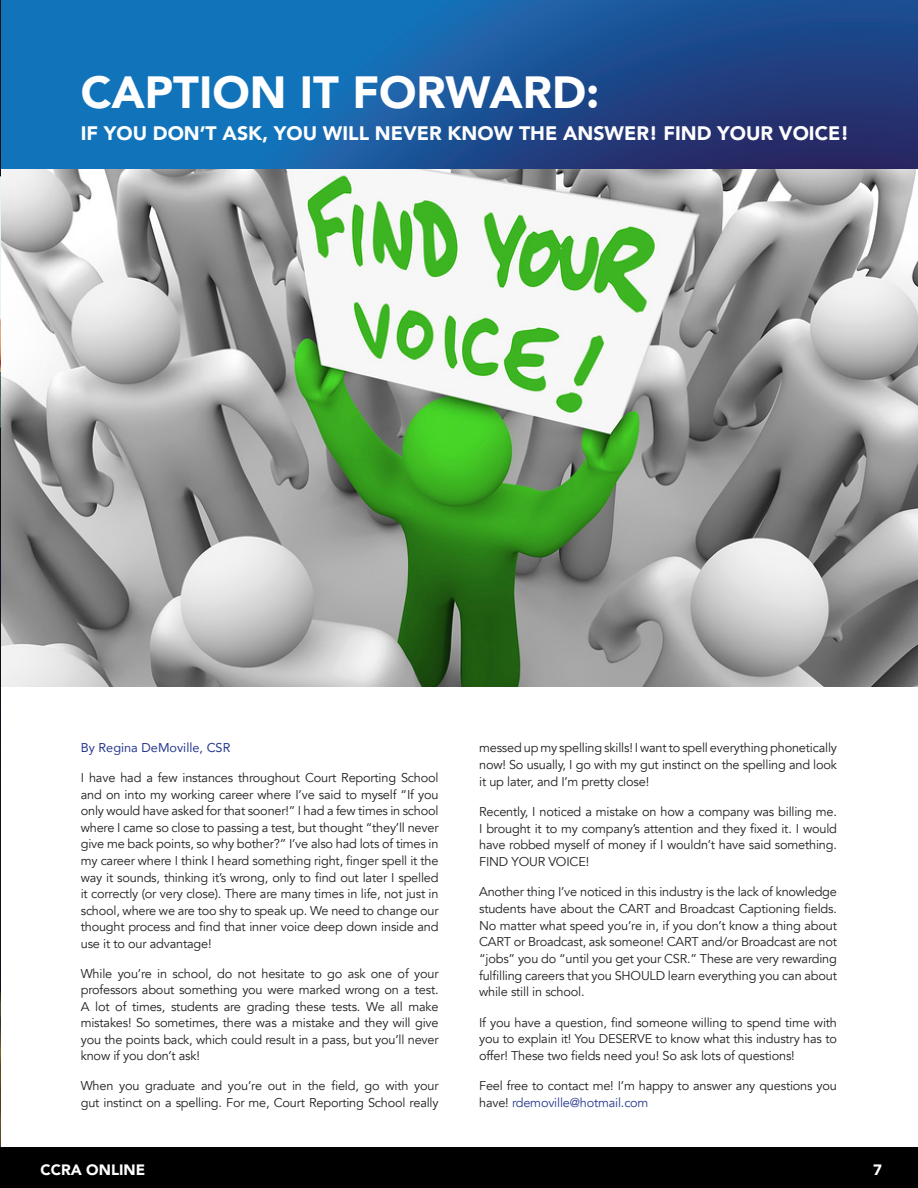
<style>
.page{position:relative;width:918px;height:1188px;background:#fff}
.page>*{position:absolute;margin:0;border:0;box-sizing:border-box;transform-origin:0 0}
.t1{font:900 45px "Avenir";color:#fff}
.t2{font:900 19.5px "Avenir";color:#fff}
.t3{font:900 15px "Avenir";color:#fff}
.t4{font:12.75px/16.5px "Avenir";letter-spacing:-.015em;color:#231f20;text-align:justify}
.t5{font:12.75px "Avenir";color:#283a8f}
.s1{color:#283a8f}
</style>
<div class="page">
<img style="left:1px;top:168px;width:917px;height:519px">
<svg style="left:0;top:0;width:918px;height:168px;background:#19599d"></svg>
<img style="left:0;top:1px;width:1px;height:1147px">
<div style="left:0;top:1148px;width:918px;height:40px;background:#000001"></div>
<p class="t1" style="left:81px;top:54px;width:520px">CAPTION IT FORWARD:</p>
<p class="t2" style="left:81px;top:116px;width:770px">IF YOU DON’T ASK, YOU WILL NEVER KNOW THE ANSWER! FIND YOUR VOICE!</p>
<p class="t5" style="left:81px;top:738px;width:151px">By Regina DeMoville, CSR</p>
<p class="t4" style="left:81px;top:770px;width:359px">I have had a few instances throughout Court Reporting School and on into my working career where I’ve said to myself “If you only would have asked for that sooner!” I had a few times in school where I came so close to passing a test, but thought “they’ll never give me back points, so why bother?” I’ve also had lots of times in my career where I think I heard something right, finger spell it the way it sounds, thinking it’s wrong, only to find out later I spelled it correctly (or very close). There are many times in life, not just in school, where we are too shy to speak up. We need to change our thought process and find that inner voice deep down inside and use it to our advantage!</p>
<p class="t4" style="left:81px;top:965px;width:359px">While you’re in school, do not hesitate to go ask one of your professors about something you were marked wrong on a test.<br>A lot of times, students are grading these tests. We all make mistakes! So sometimes, there was a mistake and they will give you the points back, which could result in a pass, but you’ll never know if you don’t ask!</p>
<p class="t4" style="left:81px;top:1078px;width:359px">When you graduate and you’re out in the field, go with your gut instinct on a spelling. For me, Court Reporting School really</p>
<p class="t4" style="left:479px;top:740px;width:359px">messed up my spelling skills! I want to spell everything phonetically now! So usually, I go with my gut instinct on the spelling and look it up later, and I’m pretty close!</p>
<p class="t4" style="left:479px;top:803px;width:359px">Recently, I noticed a mistake on how a company was billing me.<br>I brought it to my company’s attention and they fixed it. I would have robbed myself of money if I wouldn’t have said something.<br>FIND YOUR VOICE!</p>
<p class="t4" style="left:479px;top:884px;width:359px">Another thing I’ve noticed in this industry is the lack of knowledge students have about the CART and Broadcast Captioning fields.<br>No matter what speed you’re in, if you don’t know a thing about CART or Broadcast, ask someone! CART and/or Broadcast are not “jobs” you do “until you get your CSR.” These are very rewarding fulfilling careers that you SHOULD learn everything you can about while still in school.</p>
<p class="t4" style="left:479px;top:1014px;width:359px">If you have a question, find someone willing to spend time with you to explain it! You DESERVE to know what this industry has to offer! These two fields need you! So ask lots of questions!</p>
<p class="t4" style="left:479px;top:1078px;width:359px">Feel free to contact me! I’m happy to answer any questions you have! <span class="s1">rdemoville@hotmail.com</span></p>
<p class="t3" style="left:40px;top:1157px;width:106px">CCRA ONLINE</p>
<p class="t3" style="left:873px;top:1157px;width:10px">7</p>
</div>
